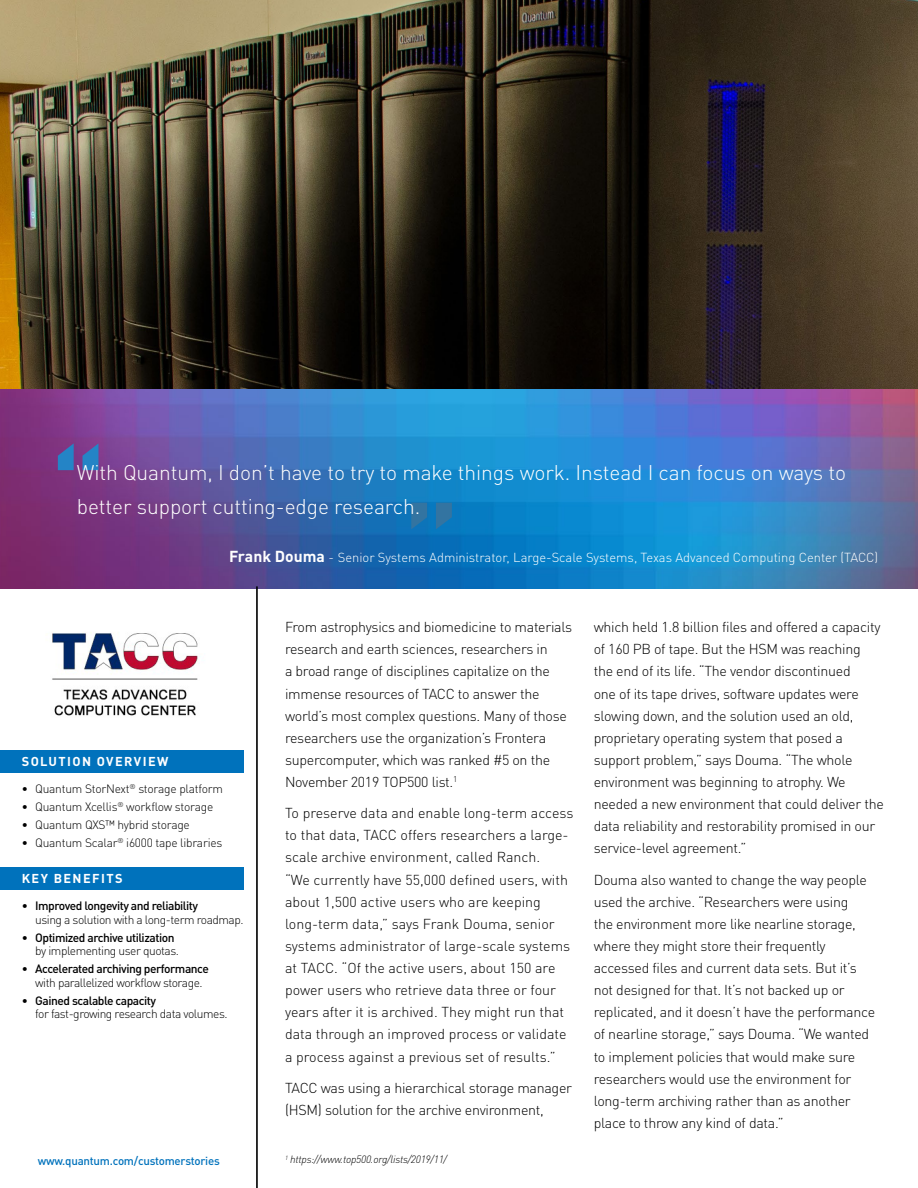
<style>
.page{position:relative;width:918px;height:1188px;background:#fff}
.page>*{position:absolute;margin:0;border:0;box-sizing:border-box;transform-origin:0 0}
.t1{font:700 117.45px "DIN Pro";color:#3374a1}
.t2{font:700 117.45px "DIN Pro";color:#2484c6}
.t3{font:300 21px/33.5px "DIN Pro";letter-spacing:-.005em;color:#fff}
.t4{font:300 14.25px/22.2px "DIN Pro";letter-spacing:-.02em;color:#000}
.t5{font:300 14.25px/22px "DIN Pro";color:#000}
.t6{font:300 12.9px "DIN Pro";color:#fff}
.t7{font:700 12.75px "DIN Pro";letter-spacing:.11em;color:#fff}
.t8{font:300 12px/13.5px "DIN Pro";letter-spacing:-.03em;color:#000}
.t9{font:500 12px/13.5px "DIN Pro";letter-spacing:-.04em;color:#000}
.t10{font:500 11.55px "DIN Pro";letter-spacing:-.02em;color:#0072bc}
.t11{font:italic 300 10.5px "DIN Pro";letter-spacing:-.02em;color:#000}
.s1{font-weight:700;font-size:15.75px}
.s2{font-weight:500}
.s3{font-weight:300}
</style>
<div class="page">
<img style="left:0;top:0;width:918px;height:390px">
<img style="left:0;top:390px;width:918px;height:199px">
<hr style="left:256px;top:586px;width:1px;height:602px;background:#000">
<div style="left:0;top:867px;width:244px;height:23px;background:#0072bc"></div>
<div style="left:0;top:750px;width:244px;height:23px;background:#0072bc"></div>
<hr style="left:257px;top:586px;width:1px;height:602px;background:#000">
<img style="left:52px;top:633px;width:148px;height:83px">
<p class="t2" style="left:50px;top:399px;width:58px">“</p>
<p class="t3" style="left:77px;top:454px;width:771px">With Quantum, I don’t have to try to make things work. Instead I can focus on ways to better support cutting-edge research.</p>
<p class="t6" style="left:229px;top:548px;width:651px"><span class="s1">Frank Douma</span> - Senior Systems Administrator, Large-Scale Systems, Texas Advanced Computing Center (TACC)</p>
<p class="t1" style="left:403px;top:446px;width:58px">”</p>
<p class="t7" style="left:22px;top:750px;width:148px">SOLUTION OVERVIEW</p>
<p class="t8" style="left:22px;top:781px;width:203px">∙ Quantum StorNext<sup>®</sup> storage platform</p>
<p class="t8" style="left:22px;top:799px;width:193px">∙ Quantum Xcellis<sup>®</sup> workflow storage</p>
<p class="t8" style="left:22px;top:817px;width:170px">∙ Quantum QXS™ hybrid storage</p>
<p class="t8" style="left:22px;top:835px;width:202px">∙ Quantum Scalar<sup>®</sup> i6000 tape libraries</p>
<p class="t7" style="left:22px;top:868px;width:102px">KEY BENEFITS</p>
<p class="t8" style="left:35px;top:898px;width:210px;text-indent:-13px">∙ <span class="s2">Improved longevity and reliability<br></span>using a solution with a long-term roadmap.</p>
<p class="t9" style="left:35px;top:929px;width:145px;text-indent:-13px"><span class="s3">∙</span> Optimized archive utilization <span class="s3">by implementing user quotas.</span></p>
<p class="t8" style="left:35px;top:961px;width:175px;text-indent:-13px">∙ <span class="s2">Accelerated archiving performance </span>with parallelized workflow storage.</p>
<p class="t8" style="left:35px;top:992px;width:194px;text-indent:-13px">∙ <span class="s2">Gained scalable capacity<br></span>for fast-growing research data volumes.</p>
<p class="t4" style="left:285px;top:615px;width:289px">From astrophysics and biomedicine to materials research and earth sciences, researchers in<br>a broad range of disciplines capitalize on the immense resources of TACC to answer the world’s most complex questions. Many of those researchers use the organization’s Frontera supercomputer, which was ranked #5 on the November 2019 TOP500 list.<sup>1</sup></p>
<p class="t5" style="left:285px;top:801px;width:290px">To preserve data and enable long-term access to that data, TACC offers researchers a large&shy;scale archive environment, called Ranch.<br>“We currently have 55,000 defined users, with about 1,500 active users who are keeping long-term data,” says Frank Douma, senior systems administrator of large-scale systems at TACC. “Of the active users, about 150 are power users who retrieve data three or four years after it is archived. They might run that data through an improved process or validate a process against a previous set of results.”</p>
<p class="t4" style="left:285px;top:1075px;width:289px">TACC was using a hierarchical storage manager (HSM) solution for the archive environment,</p>
<p class="t10" style="left:38px;top:1152px;width:184px">www.quantum.com/customerstories</p>
<p class="t11" style="left:285px;top:1151px;width:163px"><sup>1</sup> https://www.top500.org/lists/2019/11/</p>
<p class="t4" style="left:594px;top:615px;width:292px">which held 1.8 billion files and offered a capacity of 160 PB of tape. But the HSM was reaching the end of its life. “The vendor discontinued<br>one of its tape drives, software updates were slowing down, and the solution used an old, proprietary operating system that posed a support problem,” says Douma. “The whole environment was beginning to atrophy. We needed a new environment that could deliver the data reliability and restorability promised in our service-level agreement.”</p>
<p class="t4" style="left:594px;top:867px;width:283px">Douma also wanted to change the way people used the archive. “Researchers were using<br>the environment more like nearline storage, where they might store their frequently accessed files and current data sets. But it’s not designed for that. It’s not backed up or replicated, and it doesn’t have the performance of nearline storage,” says Douma. “We wanted to implement policies that would make sure researchers would use the environment for long-term archiving rather than as another place to throw any kind of data.”</p>
</div>
